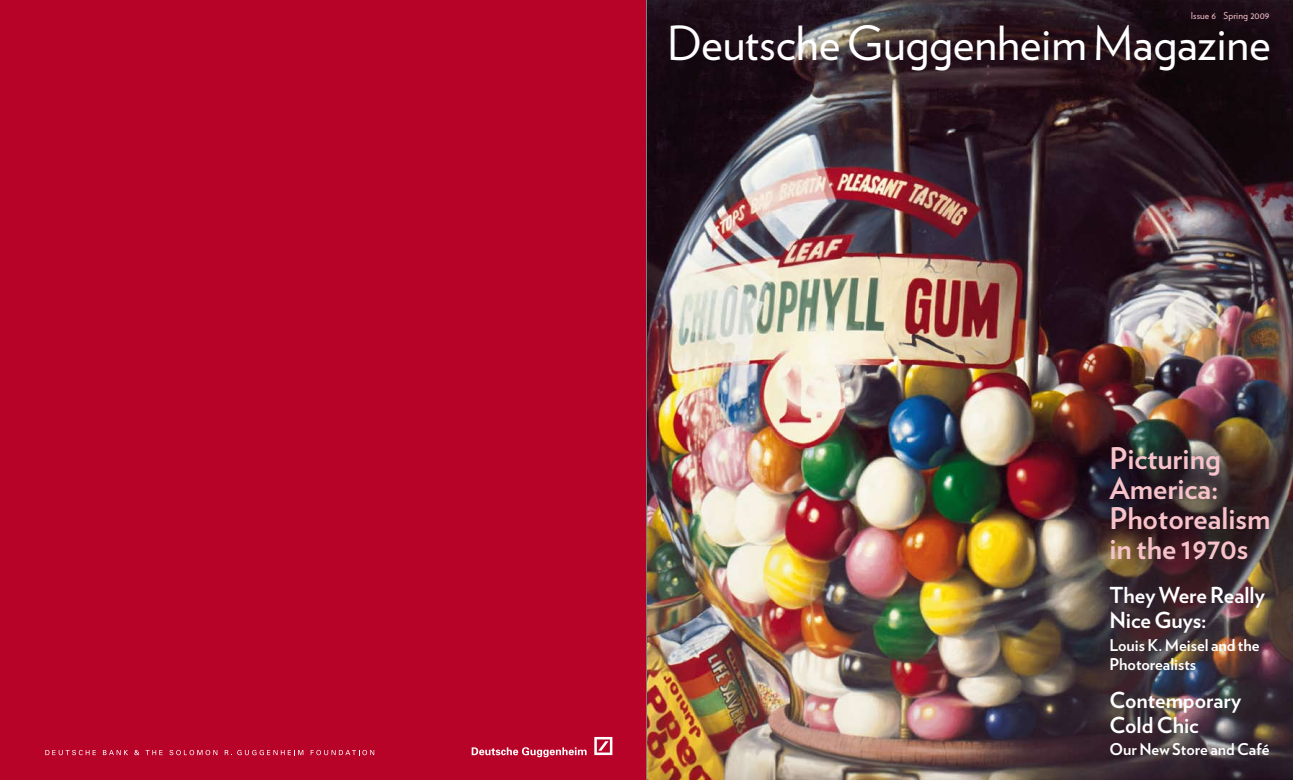
<style>
.page{position:relative;width:1293px;height:780px;background:#fff}
.page>*{position:absolute;margin:0;border:0;box-sizing:border-box;transform-origin:0 0}
.t1{font:47px "Guggenheim HTF Book";color:#fff}
.t2{font:29.8px/29.8px "Guggenheim HTF Bold";color:#f7c2c9}
.t3{font:22px/25px "Guggenheim HTF Bold";color:#fff}
.t4{font:16.2px/19px "Guggenheim HTF Bold";color:#fff}
.t5{font:9.6px "Guggenheim HTF Book";letter-spacing:.005em;color:#f7c2c9}
</style>
<div class="page">
<img style="left:647px;top:0;width:646px;height:780px">
<div style="left:0;top:0;width:646px;height:780px;background:#b80328"></div>
<svg style="left:594px;top:737px;width:18px;height:18px"></svg>
<svg style="left:472px;top:747px;width:114px;height:10px"></svg>
<svg style="left:45px;top:749px;width:51px;height:6px"></svg>
<svg style="left:103px;top:750px;width:25px;height:5px"></svg>
<svg style="left:134px;top:749px;width:5px;height:6px"></svg>
<svg style="left:146px;top:750px;width:17px;height:5px"></svg>
<svg style="left:169px;top:749px;width:48px;height:6px"></svg>
<svg style="left:225px;top:749px;width:78px;height:6px"></svg>
<svg style="left:311px;top:749px;width:63px;height:6px"></svg>
<hr style="left:646px;top:0;width:1px;height:780px;background:#7e7f81">
<p class="t5" style="left:1191px;top:10px;width:80px">Issue 6 Spring 2009</p>
<h1 class="t1" style="left:667px;top:15px;width:605px">Deutsche Guggenheim Magazine</h1>
<h2 class="t2" style="left:1109px;top:444px;width:162px">Picturing<br>America:<br>Photorealism in the 1970s</h2>
<h3 class="t3" style="left:1109px;top:583px;width:157px">They Were Really<br>Nice Guys:</h3>
<p class="t4" style="left:1109px;top:635px;width:151px">Louis K. Meisel and the<br>Photorealists</p>
<h3 class="t3" style="left:1109px;top:688px;width:133px">Contemporary<br>Cold Chic</h3>
<p class="t4" style="left:1109px;top:740px;width:161px">Our New Store and Café</p>
</div>
